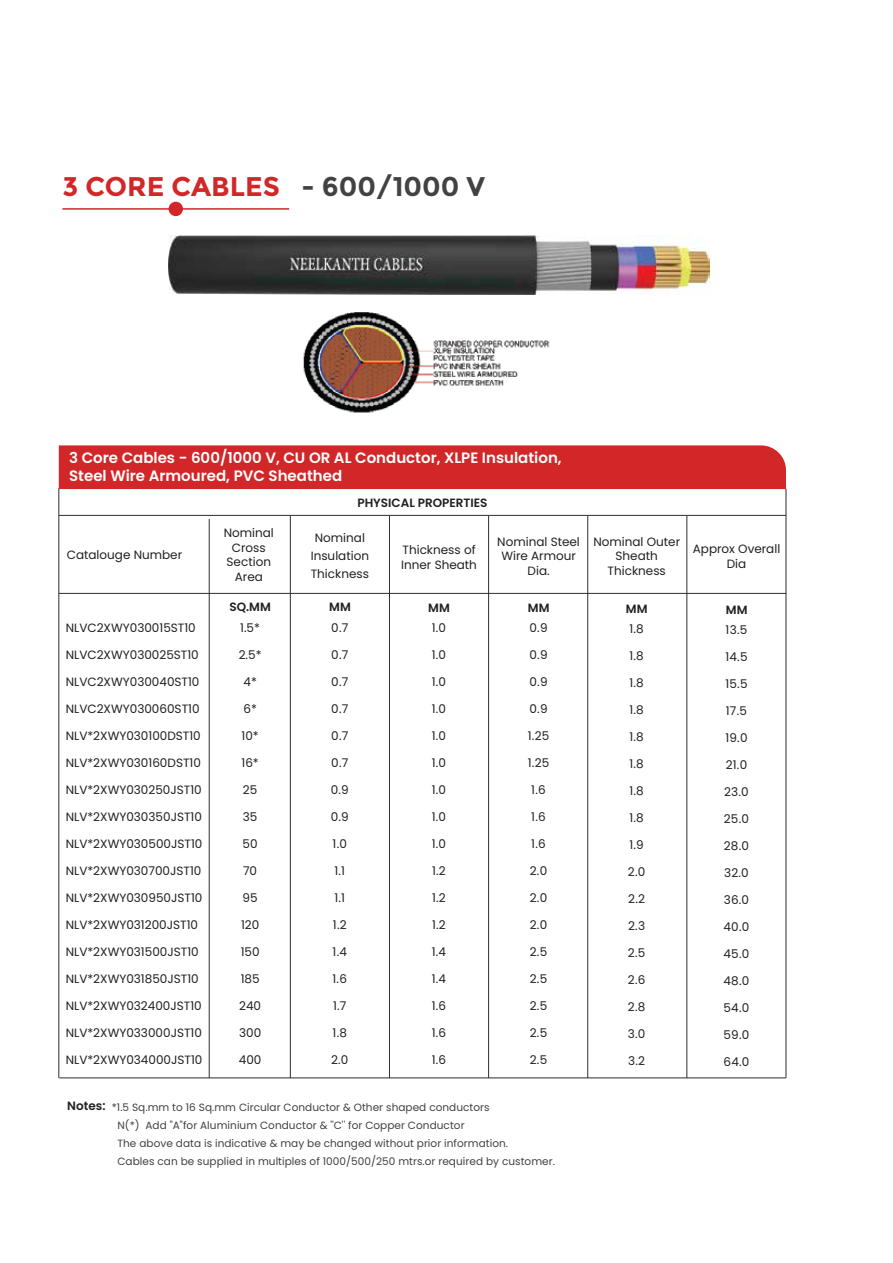
<style>
.page{position:relative;width:893px;height:1263px;background:#fff}
.page>*{position:absolute;margin:0;border:0;box-sizing:border-box;transform-origin:0 0}
.t1{font:700 27px "Montserrat";color:#d22728}
.t2{font:600 15px/18px "Poppins";color:#fff}
.t3{font:12px/14.4px "Poppins";color:#231f20;text-align:center}
.t4{font:600 12px "Poppins";color:#231f20}
.t5{font:10.5px/18px "Poppins";letter-spacing:.005em;color:#414042}
.s1{color:#434243}
.s2{font-weight:600;font-size:12px;color:#231f20}
</style>
<div class="page">
<hr style="left:62px;top:208px;width:227px;height:2px;background:#d22728">
<div style="left:169px;top:202px;width:13px;height:13px;background:#d22728;border-radius:50%"></div>
<div style="left:169px;top:202px;width:14px;height:14px;border:2px solid #d22728;border-radius:50%"></div>
<hr style="left:209px;top:519px;width:1px;height:559px;background:#2d2d2d">
<hr style="left:290px;top:516px;width:1px;height:562px;background:#2d2d2d">
<hr style="left:389px;top:516px;width:1px;height:562px;background:#2d2d2d">
<hr style="left:488px;top:516px;width:1px;height:562px;background:#2d2d2d">
<hr style="left:587px;top:515px;width:1px;height:563px;background:#2d2d2d">
<hr style="left:687px;top:516px;width:1px;height:562px;background:#2d2d2d">
<hr style="left:59px;top:488px;width:1px;height:590px;background:#2d2d2d">
<hr style="left:786px;top:489px;width:1px;height:589px;background:#2d2d2d">
<hr style="left:59px;top:593px;width:727px;height:1px;background:#2d2d2d">
<hr style="left:59px;top:515px;width:727px;height:1px;background:#2d2d2d">
<hr style="left:59px;top:1078px;width:727px;height:1px;background:#2d2d2d">
<img style="left:303px;top:312px;width:247px;height:101px">
<div style="left:59px;top:445px;width:727px;height:44px;background:#d22728"></div>
<img style="left:169px;top:236px;width:541px;height:59px">
<h1 class="t1" style="left:62px;top:170px;width:424px">3 CORE CABLES <span class="s1">- 600/1000 V</span></h1>
<p class="t2" style="left:69px;top:449px;width:494px">3 Core Cables - 600/1000 V, CU OR AL Conductor, XLPE Insulation,<br>Steel Wire Armoured, PVC Sheathed</p>
<p class="t3" style="left:67px;top:548px;width:117px">Catalouge Number</p>
<p class="t3" style="left:66px;top:620px;width:132px">NLVC2XWY030015ST10</p>
<p class="t3" style="left:66px;top:647px;width:135px">NLVC2XWY030025ST10</p>
<p class="t3" style="left:66px;top:674px;width:135px">NLVC2XWY030040ST10</p>
<p class="t3" style="left:66px;top:701px;width:135px">NLVC2XWY030060ST10</p>
<p class="t3" style="left:66px;top:728px;width:137px">NLV*2XWY030100DST10</p>
<p class="t3" style="left:66px;top:755px;width:137px">NLV*2XWY030160DST10</p>
<p class="t3" style="left:66px;top:782px;width:138px">NLV*2XWY030250JST10</p>
<p class="t3" style="left:66px;top:809px;width:138px">NLV*2XWY030350JST10</p>
<p class="t3" style="left:66px;top:836px;width:138px">NLV*2XWY030500JST10</p>
<p class="t3" style="left:66px;top:863px;width:137px">NLV*2XWY030700JST10</p>
<p class="t3" style="left:66px;top:890px;width:138px">NLV*2XWY030950JST10</p>
<p class="t3" style="left:66px;top:917px;width:134px">NLV*2XWY031200JST10</p>
<p class="t3" style="left:66px;top:944px;width:134px">NLV*2XWY031500JST10</p>
<p class="t3" style="left:66px;top:971px;width:134px">NLV*2XWY031850JST10</p>
<p class="t3" style="left:66px;top:998px;width:138px">NLV*2XWY032400JST10</p>
<p class="t3" style="left:66px;top:1025px;width:138px">NLV*2XWY033000JST10</p>
<p class="t3" style="left:66px;top:1052px;width:138px">NLV*2XWY034000JST10</p>
<p class="t4" style="left:357px;top:496px;width:132px">PHYSICAL PROPERTIES</p>
<p class="t3" style="left:224px;top:526px;width:52px">Nominal<br>Cross<br>Section<br>Area</p>
<p class="t3" style="left:311px;top:529px;width:60px;line-height:18px">Nominal<br>Insulation<br>Thickness</p>
<p class="t3" style="left:401px;top:543px;width:77px;text-align:left">Thickness of<br>Inner Sheath</p>
<p class="t3" style="left:497px;top:534px;width:84px">Nominal Steel<br>Wire Armour<br>Dia.</p>
<p class="t3" style="left:593px;top:534px;width:88px">Nominal Outer<br>Sheath<br>Thickness</p>
<p class="t3" style="left:693px;top:542px;width:89px">Approx Overall<br>Dia</p>
<p class="t4" style="left:229px;top:599px;width:43px">SQ.MM</p>
<p class="t4" style="left:329px;top:599px;width:23px">MM</p>
<p class="t4" style="left:428px;top:600px;width:23px">MM</p>
<p class="t4" style="left:528px;top:600px;width:23px">MM</p>
<p class="t3" style="left:240px;top:620px;width:21px">1.5*</p>
<p class="t3" style="left:239px;top:647px;width:24px">2.5*</p>
<p class="t3" style="left:243px;top:674px;width:15px">4*</p>
<p class="t3" style="left:243px;top:701px;width:15px">6*</p>
<p class="t3" style="left:242px;top:728px;width:19px">10*</p>
<p class="t3" style="left:241px;top:755px;width:19px">16*</p>
<p class="t3" style="left:243px;top:782px;width:16px">25</p>
<p class="t3" style="left:243px;top:809px;width:16px">35</p>
<p class="t3" style="left:243px;top:836px;width:17px">50</p>
<p class="t3" style="left:243px;top:863px;width:16px">70</p>
<p class="t3" style="left:243px;top:890px;width:17px">95</p>
<p class="t3" style="left:241px;top:917px;width:20px">120</p>
<p class="t3" style="left:241px;top:944px;width:20px">150</p>
<p class="t3" style="left:241px;top:971px;width:20px">185</p>
<p class="t3" style="left:239px;top:998px;width:23px">240</p>
<p class="t3" style="left:239px;top:1025px;width:24px">300</p>
<p class="t3" style="left:239px;top:1052px;width:24px">400</p>
<p class="t3" style="left:331px;top:620px;width:19px">0.7</p>
<p class="t3" style="left:331px;top:647px;width:19px">0.7</p>
<p class="t3" style="left:331px;top:674px;width:19px">0.7</p>
<p class="t3" style="left:331px;top:701px;width:19px">0.7</p>
<p class="t3" style="left:331px;top:728px;width:19px">0.7</p>
<p class="t3" style="left:331px;top:755px;width:19px">0.7</p>
<p class="t3" style="left:331px;top:782px;width:20px">0.9</p>
<p class="t3" style="left:331px;top:809px;width:20px">0.9</p>
<p class="t3" style="left:333px;top:836px;width:16px">1.0</p>
<p class="t3" style="left:334px;top:863px;width:12px">1.1</p>
<p class="t3" style="left:334px;top:890px;width:12px">1.1</p>
<p class="t3" style="left:333px;top:917px;width:15px">1.2</p>
<p class="t3" style="left:333px;top:944px;width:16px">1.4</p>
<p class="t3" style="left:333px;top:971px;width:16px">1.6</p>
<p class="t3" style="left:333px;top:998px;width:15px">1.7</p>
<p class="t3" style="left:333px;top:1025px;width:16px">1.8</p>
<p class="t3" style="left:331px;top:1052px;width:19px">2.0</p>
<p class="t3" style="left:432px;top:620px;width:16px">1.0</p>
<p class="t3" style="left:432px;top:647px;width:16px">1.0</p>
<p class="t3" style="left:432px;top:674px;width:16px">1.0</p>
<p class="t3" style="left:432px;top:701px;width:16px">1.0</p>
<p class="t3" style="left:432px;top:728px;width:16px">1.0</p>
<p class="t3" style="left:432px;top:755px;width:16px">1.0</p>
<p class="t3" style="left:432px;top:782px;width:16px">1.0</p>
<p class="t3" style="left:432px;top:809px;width:16px">1.0</p>
<p class="t3" style="left:432px;top:836px;width:16px">1.0</p>
<p class="t3" style="left:432px;top:863px;width:15px">1.2</p>
<p class="t3" style="left:432px;top:890px;width:15px">1.2</p>
<p class="t3" style="left:432px;top:917px;width:15px">1.2</p>
<p class="t3" style="left:432px;top:944px;width:16px">1.4</p>
<p class="t3" style="left:432px;top:971px;width:16px">1.4</p>
<p class="t3" style="left:432px;top:998px;width:16px">1.6</p>
<p class="t3" style="left:432px;top:1025px;width:16px">1.6</p>
<p class="t3" style="left:432px;top:1052px;width:16px">1.6</p>
<p class="t3" style="left:529px;top:620px;width:20px">0.9</p>
<p class="t3" style="left:529px;top:647px;width:20px">0.9</p>
<p class="t3" style="left:529px;top:674px;width:20px">0.9</p>
<p class="t3" style="left:529px;top:701px;width:20px">0.9</p>
<p class="t3" style="left:528px;top:728px;width:23px">1.25</p>
<p class="t3" style="left:528px;top:755px;width:23px">1.25</p>
<p class="t3" style="left:531px;top:782px;width:16px">1.6</p>
<p class="t3" style="left:531px;top:809px;width:16px">1.6</p>
<p class="t3" style="left:531px;top:836px;width:16px">1.6</p>
<p class="t3" style="left:530px;top:863px;width:19px">2.0</p>
<p class="t3" style="left:530px;top:890px;width:19px">2.0</p>
<p class="t3" style="left:530px;top:917px;width:19px">2.0</p>
<p class="t3" style="left:530px;top:944px;width:19px">2.5</p>
<p class="t3" style="left:530px;top:971px;width:19px">2.5</p>
<p class="t3" style="left:530px;top:998px;width:19px">2.5</p>
<p class="t3" style="left:530px;top:1025px;width:19px">2.5</p>
<p class="t3" style="left:530px;top:1052px;width:19px">2.5</p>
<p class="t4" style="left:626px;top:602px;width:23px">MM</p>
<p class="t3" style="left:629px;top:621px;width:16px">1.8</p>
<p class="t3" style="left:629px;top:648px;width:16px">1.8</p>
<p class="t3" style="left:629px;top:675px;width:16px">1.8</p>
<p class="t3" style="left:629px;top:702px;width:16px">1.8</p>
<p class="t3" style="left:629px;top:729px;width:16px">1.8</p>
<p class="t3" style="left:629px;top:756px;width:16px">1.8</p>
<p class="t3" style="left:629px;top:783px;width:16px">1.8</p>
<p class="t3" style="left:629px;top:810px;width:16px">1.8</p>
<p class="t3" style="left:629px;top:837px;width:16px">1.9</p>
<p class="t3" style="left:628px;top:864px;width:19px">2.0</p>
<p class="t3" style="left:628px;top:891px;width:18px">2.2</p>
<p class="t3" style="left:628px;top:918px;width:18px">2.3</p>
<p class="t3" style="left:628px;top:945px;width:19px">2.5</p>
<p class="t3" style="left:628px;top:972px;width:19px">2.6</p>
<p class="t3" style="left:628px;top:999px;width:19px">2.8</p>
<p class="t3" style="left:628px;top:1026px;width:19px">3.0</p>
<p class="t3" style="left:628px;top:1053px;width:18px">3.2</p>
<p class="t4" style="left:726px;top:603px;width:23px">MM</p>
<p class="t3" style="left:726px;top:622px;width:23px">13.5</p>
<p class="t3" style="left:725px;top:649px;width:24px">14.5</p>
<p class="t3" style="left:725px;top:676px;width:24px">15.5</p>
<p class="t3" style="left:726px;top:703px;width:23px">17.5</p>
<p class="t3" style="left:725px;top:730px;width:24px">19.0</p>
<p class="t3" style="left:726px;top:757px;width:23px">21.0</p>
<p class="t3" style="left:724px;top:784px;width:26px">23.0</p>
<p class="t3" style="left:724px;top:811px;width:27px">25.0</p>
<p class="t3" style="left:724px;top:838px;width:27px">28.0</p>
<p class="t3" style="left:724px;top:865px;width:26px">32.0</p>
<p class="t3" style="left:724px;top:892px;width:27px">36.0</p>
<p class="t3" style="left:723px;top:919px;width:27px">40.0</p>
<p class="t3" style="left:723px;top:946px;width:27px">45.0</p>
<p class="t3" style="left:723px;top:973px;width:27px">48.0</p>
<p class="t3" style="left:723px;top:1000px;width:27px">54.0</p>
<p class="t3" style="left:723px;top:1027px;width:27px">59.0</p>
<p class="t3" style="left:723px;top:1054px;width:27px">64.0</p>
<p class="t5" style="left:117px;top:1098px;width:439px;text-indent:-50px"><span class="s2">Notes:</span> *1.5 Sq.mm to 16 Sq.mm Circular Conductor &amp; Other shaped conductors<br>N(*) Add "A"for Aluminium Conductor &amp; ''C'' for Copper Conductor<br>The above data is indicative &amp; may be changed without prior information.<br>Cables can be supplied in multiples of 1000/500/250 mtrs.or required by customer.</p>
</div>
